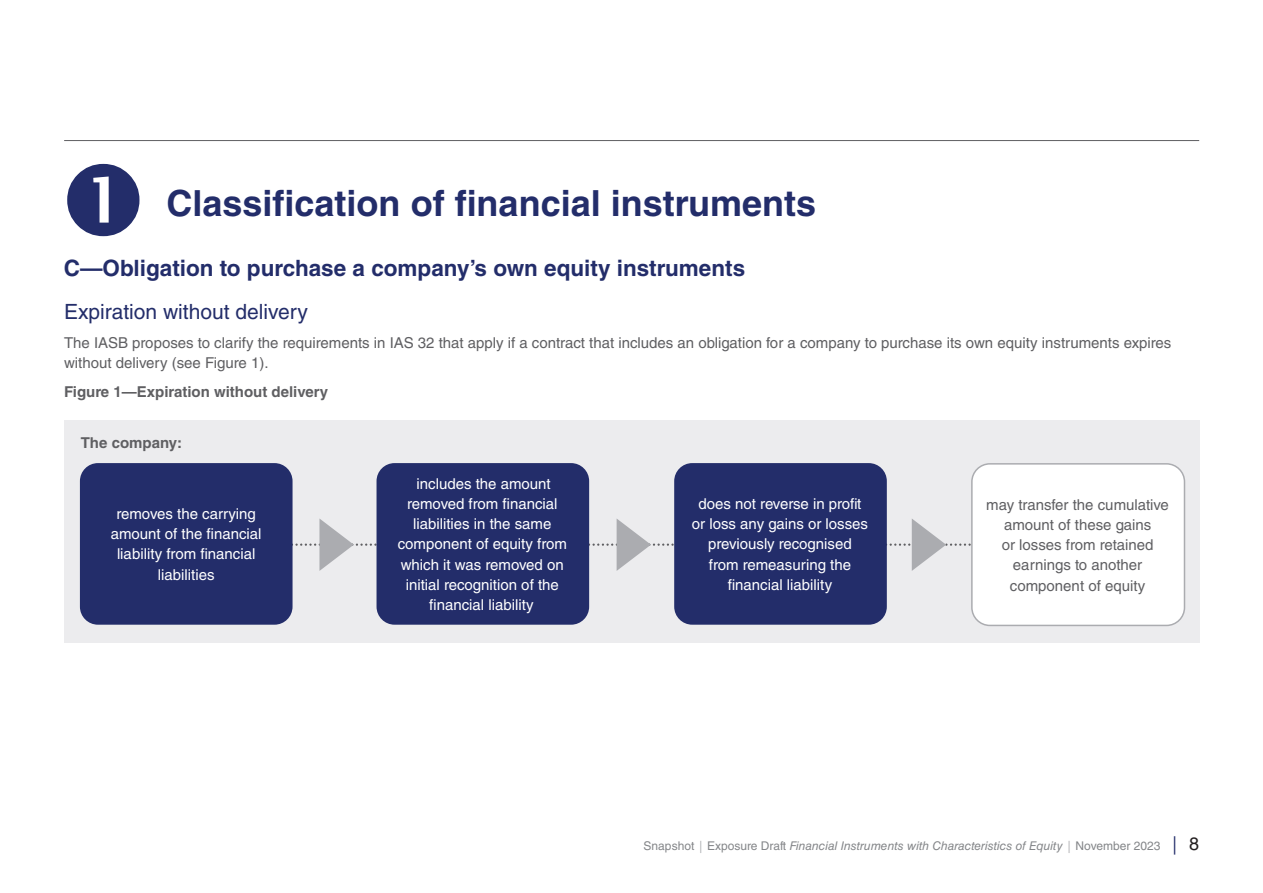
<style>
.page{position:relative;width:1263px;height:893px;background:#fff}
.page>*{position:absolute;margin:0;border:0;box-sizing:border-box;transform-origin:0 0}
.Level_1{font:700 36px "Helvetica LT Std";color:#232d6a}
.Level__A__B__C{font:700 22.5px "Helvetica LT Std";color:#232d6a}
.Level_2{font:21px "Helvetica LT Std";color:#232d6a}
.body_copy__whiteout{font:15px/20.2px "Helvetica LT Std";color:#fff;text-align:center}
.Body_copy{font:15px/20.2px "Helvetica LT Std";color:#5f5f62}
.Body_copy-2{font:700 15px "Helvetica LT Std";color:#5f5f62}
.t1{font:italic 12px "Helvetica LT Std";color:#848689}
.s1{font-style:normal}
.s2{font-family:"Swift LT Pro";font-style:normal;color:#abacb0}
.s3{font-family:"Swift LT Pro";font-style:normal;font-size:18px;color:#232d6a}
.s4{font-style:normal;font-size:18px;color:#231f20}
</style>
<div class="page">
<hr style="left:64px;top:140px;width:1135px;height:1px;background:#5f5f62">
<div style="left:64px;top:421px;width:1136px;height:222px;background:#ececee"></div>
<div style="left:80px;top:463px;width:213px;height:162px;background:#232d6a;border-radius:18px"></div>
<div style="left:674px;top:463px;width:213px;height:162px;background:#232d6a;border-radius:18px"></div>
<div style="left:376px;top:463px;width:213px;height:162px;background:#232d6a;border-radius:18px"></div>
<div style="left:972px;top:464px;width:212px;height:161px;background:#fff;border-radius:18px"></div>
<div style="left:971px;top:463px;width:214px;height:163px;border:2px solid #abacb0;border-radius:18px"></div>
<svg style="left:292px;top:518px;width:682px;height:53px"></svg>
<p class="Level_1" style="left:167px;top:182px;width:651px">Classification of financial instruments</p>
<p class="Level__A__B__C" style="left:64px;top:254px;width:683px">C—Obligation to purchase a company’s own equity instruments</p>
<p class="Level_2" style="left:64px;top:300px;width:245px">Expiration without delivery</p>
<p class="Body_copy" style="left:64px;top:332px;width:1109px">The IASB proposes to clarify the requirements in IAS 32 that apply if a contract that includes an obligation for a company to purchase its own equity instruments expires without delivery (see Figure 1).</p>
<p class="Body_copy-2" style="left:64px;top:382px;width:265px">Figure 1—Expiration without delivery</p>
<p class="Body_copy-2" style="left:81px;top:434px;width:103px">The company:</p>
<p class="body_copy__whiteout" style="left:398px;top:473px;width:171px">includes the amount removed from financial liabilities in the same component of equity from which it was removed on initial recognition of the financial liability</p>
<p class="body_copy__whiteout" style="left:111px;top:503px;width:152px">removes the carrying amount of the financial liability from financial liabilities</p>
<p class="body_copy__whiteout" style="left:692px;top:493px;width:178px">does not reverse in profit or loss any gains or losses previously recognised from remeasuring the financial liability</p>
<p class="Body_copy" style="left:986px;top:494px;width:184px;text-align:center">may transfer the cumulative amount of these gains<br>or losses from retained earnings to another component of equity</p>
<p class="t1" style="left:644px;top:839px;width:557px"><span class="s1">Snapshot</span> <span class="s2">|</span> <span class="s1">Exposure Draft</span> Financial Instruments with Characteristics of Equity <span class="s2">|</span> <span class="s1">November 2023</span> <span class="s3">|</span> <span class="s4">8</span></p>
</div>
